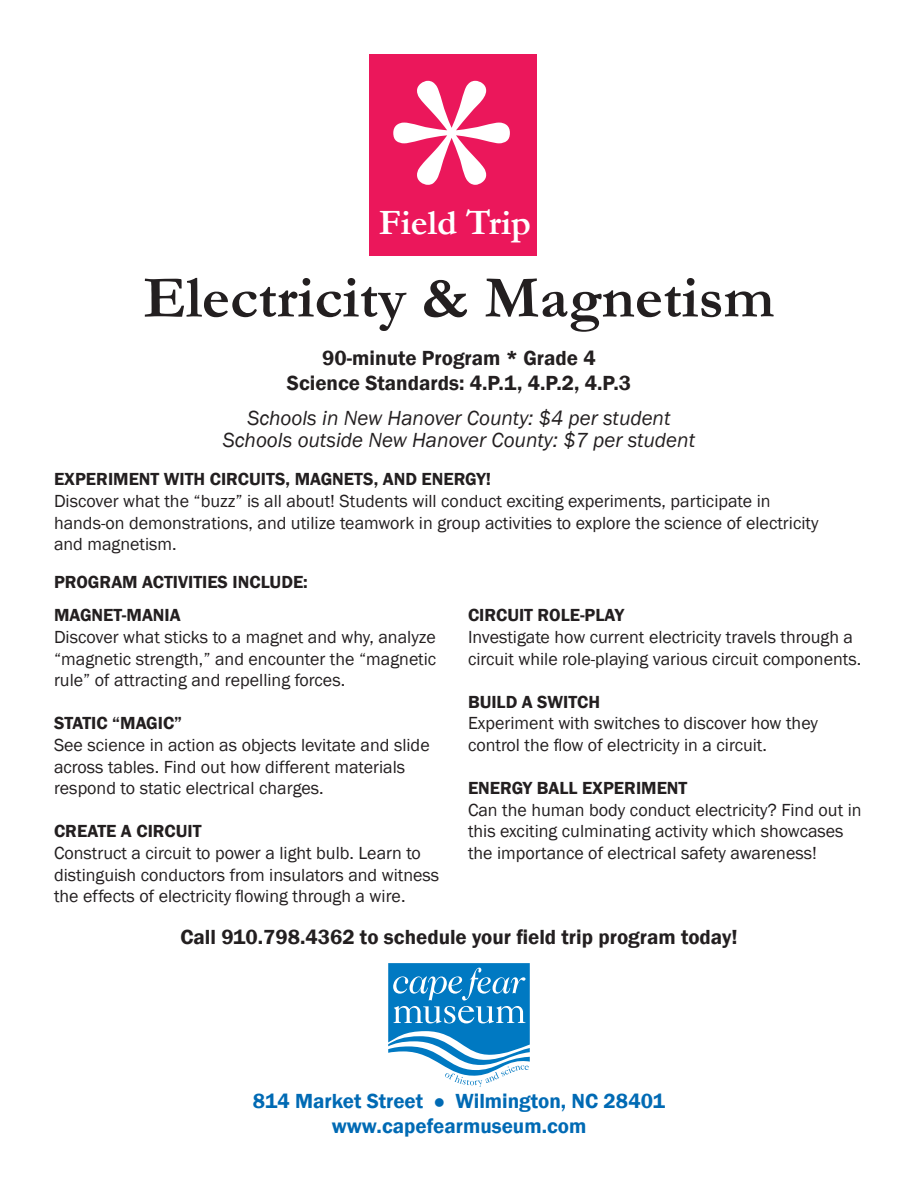
<style>
.page{position:relative;width:918px;height:1188px;background:#fff}
.page>*{position:absolute;margin:0;border:0;box-sizing:border-box;transform-origin:0 0}
.t1{font:300px "Georgia";color:#fff}
.t2{font:700 60px "Garamond";color:#231f20}
.t3{font:700 36px "Garamond";color:#fff}
.t4{font:600 21px/25.2px "Franklin Gothic";color:#231f20;text-align:center}
.t5{font:italic 21px/22.5px "Franklin Gothic";color:#231f20;text-align:center}
.t6{font:600 21px/25.2px "Franklin Gothic";color:#006ab4;text-align:center}
.t7{font:18px/21.6px "Franklin Gothic";color:#231f20}
.t8{font:600 18px/33.5px "Franklin Gothic";color:#231f20}
</style>
<div class="page">
<svg style="left:388px;top:963px;width:142px;height:124px"></svg>
<div style="left:369px;top:54px;width:168px;height:201px;background:#eb175b"></div>
<h1 class="t1" style="left:381px;top:20px;width:143px">*</h1>
<h3 class="t3" style="left:379px;top:198px;width:154px">Field Trip</h3>
<h2 class="t2" style="left:144px;top:257px;width:632px">Electricity &amp; Magnetism</h2>
<p class="t4" style="left:287px;top:346px;width:346px">90-minute Program * Grade 4<br>Science Standards: 4.P.1, 4.P.2, 4.P.3</p>
<p class="t5" style="left:223px;top:407px;width:474px">Schools in New Hanover County: $4 per student<br>Schools outside New Hanover County: $7 per student</p>
<p class="t8" style="left:54px;top:463px;width:439px">EXPERIMENT WITH CIRCUITS, MAGNETS, AND ENERGY!</p>
<p class="t7" style="left:54px;top:491px;width:766px">Discover what the “buzz” is all about! Students will conduct exciting experiments, participate in hands-on demonstrations, and utilize teamwork in group activities to explore the science of electricity and magnetism.</p>
<p class="t8" style="left:54px;top:565px;width:255px">PROGRAM ACTIVITIES INCLUDE:<br>MAGNET-MANIA</p>
<p class="t7" style="left:54px;top:627px;width:384px;text-align:justify">Discover what sticks to a magnet and why, analyze “magnetic strength,” and encounter the “magnetic rule” of attracting and repelling forces.</p>
<p class="t8" style="left:54px;top:707px;width:130px">STATIC “MAGIC”</p>
<p class="t7" style="left:54px;top:735px;width:377px">See science in action as objects levitate and slide across tables. Find out how different materials respond to static electrical charges.</p>
<p class="t8" style="left:54px;top:815px;width:149px">CREATE A CIRCUIT</p>
<p class="t7" style="left:54px;top:843px;width:387px">Construct a circuit to power a light bulb. Learn to distinguish conductors from insulators and witness the effects of electricity flowing through a wire.</p>
<p class="t8" style="left:468px;top:599px;width:158px">CIRCUIT ROLE-PLAY</p>
<p class="t7" style="left:468px;top:627px;width:395px">Investigate how current electricity travels through a circuit while role-playing various circuit components.</p>
<p class="t8" style="left:468px;top:685px;width:134px">BUILD A SWITCH</p>
<p class="t7" style="left:468px;top:713px;width:351px">Experiment with switches to discover how they control the flow of electricity in a circuit.</p>
<p class="t8" style="left:468px;top:772px;width:221px">ENERGY BALL EXPERIMENT</p>
<p class="t7" style="left:468px;top:799px;width:395px">Can the human body conduct electricity? Find out in this exciting culminating activity which showcases the importance of electrical safety awareness!</p>
<p class="t4" style="left:180px;top:925px;width:559px">Call 910.798.4362 to schedule your field trip program today!</p>
<p class="t6" style="left:253px;top:1089px;width:414px">814 Market Street ● Wilmington, NC 28401 www.capefearmuseum.com</p>
</div>
